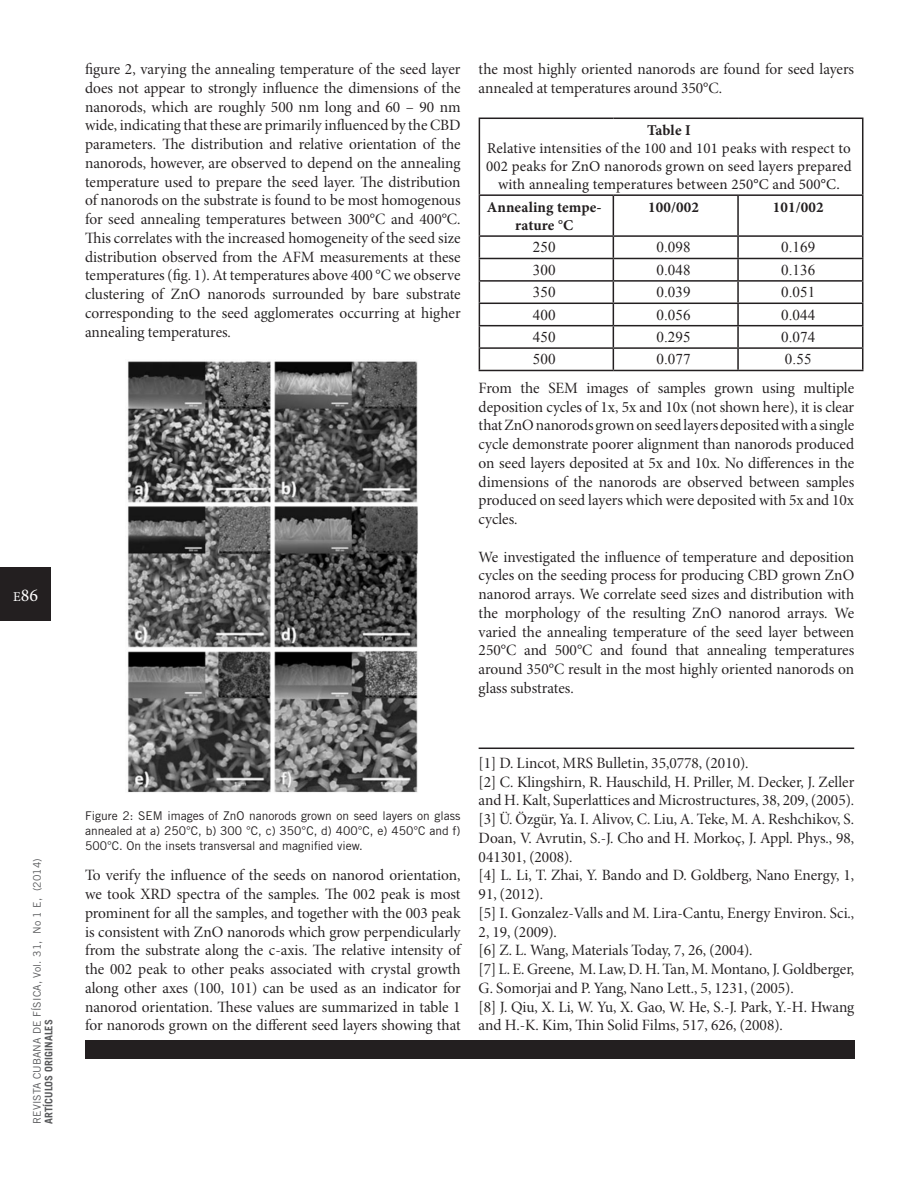
<style>
.page{position:relative;width:918px;height:1188px;background:#fff}
.page>*{position:absolute;margin:0;border:0;box-sizing:border-box;transform-origin:0 0}
.t1{font:18px "Minion Pro";color:#fff}
.TEXTO{font:15.75px/18.8px "Minion Pro Subh";color:#231f20}
.t2{font:15px/18px "Minion Pro";letter-spacing:.01em;color:#231f20;text-align:center}
.t3{font:15px "Times New Roman";letter-spacing:.01em;color:#231f20}
.t4{font:700 15px/18px "Minion Pro";letter-spacing:.01em;color:#231f20;text-align:center}
.PIE_DE_FOTO{font:12px/15px "Trade Gothic LT Std";color:#231f20;text-align:justify}
.t5{font:10.5px "Trade Gothic LT";letter-spacing:.01em;color:#57585a}
.t6{font:700 10.5px "Trade Gothic LT";letter-spacing:.01em;color:#57585a}
.s1{font-size:13.5px}
</style>
<div class="page">
<div style="left:0;top:567px;width:51px;height:54px;background:#231f20"></div>
<img style="left:127px;top:361px;width:291px;height:432px">
<hr style="left:479px;top:118px;width:134px;height:1px;background:#231f20">
<hr style="left:479px;top:119px;width:1px;height:75px;background:#231f20">
<hr style="left:613px;top:118px;width:125px;height:1px;background:#231f20">
<hr style="left:738px;top:118px;width:125px;height:1px;background:#231f20">
<hr style="left:862px;top:119px;width:1px;height:75px;background:#231f20">
<hr style="left:479px;top:194px;width:134px;height:2px;background:#231f20">
<hr style="left:479px;top:196px;width:1px;height:39px;background:#231f20">
<hr style="left:613px;top:194px;width:125px;height:2px;background:#231f20">
<hr style="left:613px;top:196px;width:1px;height:39px;background:#231f20">
<hr style="left:738px;top:194px;width:125px;height:2px;background:#231f20">
<hr style="left:737px;top:196px;width:2px;height:39px;background:#231f20">
<hr style="left:862px;top:196px;width:1px;height:39px;background:#231f20">
<hr style="left:479px;top:235px;width:134px;height:2px;background:#231f20">
<hr style="left:613px;top:235px;width:125px;height:2px;background:#231f20">
<hr style="left:738px;top:235px;width:125px;height:2px;background:#231f20">
<hr style="left:737px;top:237px;width:2px;height:21px;background:#231f20">
<hr style="left:479px;top:258px;width:134px;height:1px;background:#231f20">
<hr style="left:613px;top:258px;width:125px;height:1px;background:#231f20">
<hr style="left:738px;top:258px;width:125px;height:1px;background:#231f20">
<hr style="left:737px;top:259px;width:2px;height:21px;background:#231f20">
<hr style="left:479px;top:280px;width:134px;height:2px;background:#231f20">
<hr style="left:613px;top:280px;width:125px;height:2px;background:#231f20">
<hr style="left:738px;top:280px;width:125px;height:2px;background:#231f20">
<hr style="left:737px;top:282px;width:2px;height:21px;background:#231f20">
<hr style="left:479px;top:303px;width:134px;height:1px;background:#231f20">
<hr style="left:613px;top:303px;width:125px;height:1px;background:#231f20">
<hr style="left:738px;top:303px;width:125px;height:1px;background:#231f20">
<hr style="left:737px;top:304px;width:2px;height:21px;background:#231f20">
<hr style="left:479px;top:325px;width:134px;height:1px;background:#231f20">
<hr style="left:613px;top:325px;width:125px;height:1px;background:#231f20">
<hr style="left:738px;top:325px;width:125px;height:1px;background:#231f20">
<hr style="left:737px;top:326px;width:2px;height:21px;background:#231f20">
<hr style="left:479px;top:347px;width:134px;height:2px;background:#231f20">
<svg style="left:479px;top:237px;width:1px;height:133px"></svg>
<hr style="left:613px;top:347px;width:125px;height:2px;background:#231f20">
<svg style="left:613px;top:237px;width:1px;height:133px"></svg>
<hr style="left:738px;top:347px;width:125px;height:2px;background:#231f20">
<hr style="left:737px;top:349px;width:2px;height:21px;background:#231f20">
<svg style="left:862px;top:237px;width:1px;height:133px"></svg>
<hr style="left:479px;top:370px;width:134px;height:1px;background:#231f20">
<hr style="left:613px;top:370px;width:125px;height:1px;background:#231f20">
<hr style="left:738px;top:370px;width:125px;height:1px;background:#231f20">
<hr style="left:479px;top:748px;width:375px;height:1px;background:#231f20">
<div style="left:85px;top:1040px;width:769px;height:18px;background:#231f20"></div>
<p class="t1" style="left:13px;top:583px;width:26px"><span class="s1">E</span>86</p>
<p class="t5" style="left:31px;top:1124px;width:267px;rotate:-90deg">REVISTA CUBANA DE FÍSICA, Vol. 31, No 1 E, (2014)</p>
<p class="t6" style="left:42px;top:1124px;width:106px;rotate:-90deg">ARTÍCULOS ORIGINALES</p>
<p class="TEXTO" style="left:85px;top:60px;width:377px;text-align:justify">figure 2, varying the annealing temperature of the seed layer does not appear to strongly influence the dimensions of the nanorods, which are roughly 500 nm long and 60 – 90 nm wide, indicating that these are primarily influenced by the CBD parameters. The distribution and relative orientation of the nanorods, however, are observed to depend on the annealing temperature used to prepare the seed layer. The distribution of nanorods on the substrate is found to be most homogenous for seed annealing temperatures between 300°C and 400°C.<br>This correlates with the increased homogeneity of the seed size distribution observed from the AFM measurements at these temperatures (fig. 1). At temperatures above 400 °C we observe clustering of ZnO nanorods surrounded by bare substrate corresponding to the seed agglomerates occurring at higher annealing temperatures.</p>
<p class="TEXTO" style="left:479px;top:60px;width:377px">the most highly oriented nanorods are found for seed layers annealed at temperatures around 350°C.</p>
<p class="t4" style="left:647px;top:121px;width:45px">Table I</p>
<p class="t2" style="left:486px;top:139px;width:367px">Relative intensities of the 100 and 101 peaks with respect to<br>002 peaks for ZnO nanorods grown on seed layers prepared with annealing temperatures between 250°C and 500°C.</p>
<p class="t4" style="left:487px;top:198px;width:117px">Annealing tempe&shy;rature °C</p>
<p class="t4" style="left:648px;top:198px;width:52px">100/002</p>
<p class="t4" style="left:773px;top:198px;width:52px">101/002</p>
<p class="t3" style="left:533px;top:237px;width:24px">250</p>
<p class="t3" style="left:656px;top:237px;width:36px">0.098</p>
<p class="t3" style="left:781px;top:237px;width:36px">0.169</p>
<p class="t3" style="left:533px;top:259px;width:24px">300</p>
<p class="t3" style="left:656px;top:259px;width:36px">0.048</p>
<p class="t3" style="left:781px;top:259px;width:36px">0.136</p>
<p class="t3" style="left:533px;top:282px;width:24px">350</p>
<p class="t3" style="left:656px;top:282px;width:36px">0.039</p>
<p class="t3" style="left:781px;top:282px;width:36px">0.051</p>
<p class="t3" style="left:533px;top:304px;width:24px">400</p>
<p class="t3" style="left:656px;top:304px;width:36px">0.056</p>
<p class="t3" style="left:781px;top:304px;width:36px">0.044</p>
<p class="t3" style="left:533px;top:326px;width:24px">450</p>
<p class="t3" style="left:656px;top:326px;width:36px">0.295</p>
<p class="t3" style="left:781px;top:326px;width:36px">0.074</p>
<p class="t3" style="left:533px;top:349px;width:24px">500</p>
<p class="t3" style="left:656px;top:349px;width:36px">0.077</p>
<p class="t3" style="left:785px;top:349px;width:28px">0.55</p>
<p class="TEXTO" style="left:479px;top:379px;width:377px;text-align:justify">From the SEM images of samples grown using multiple deposition cycles of 1x, 5x and 10x (not shown here), it is clear that ZnO nanorods grown on seed layers deposited with a single cycle demonstrate poorer alignment than nanorods produced on seed layers deposited at 5x and 10x. No differences in the dimensions of the nanorods are observed between samples produced on seed layers which were deposited with 5x and 10x cycles.</p>
<p class="TEXTO" style="left:479px;top:548px;width:377px;text-align:justify">We investigated the influence of temperature and deposition cycles on the seeding process for producing CBD grown ZnO nanorod arrays. We correlate seed sizes and distribution with the morphology of the resulting ZnO nanorod arrays. We varied the annealing temperature of the seed layer between 250°C and 500°C and found that annealing temperatures around 350°C result in the most highly oriented nanorods on glass substrates.</p>
<p class="PIE_DE_FOTO" style="left:85px;top:808px;width:377px">Figure 2: SEM images of ZnO nanorods grown on seed layers on glass annealed at a) 250°C, b) 300 °C, c) 350°C, d) 400°C, e) 450°C and f)<br>500°C. On the insets transversal and magnified view.</p>
<p class="TEXTO" style="left:85px;top:866px;width:379px;text-align:justify">To verify the influence of the seeds on nanorod orientation, we took XRD spectra of the samples. The 002 peak is most prominent for all the samples, and together with the 003 peak is consistent with ZnO nanorods which grow perpendicularly from the substrate along the c-axis. The relative intensity of the 002 peak to other peaks associated with crystal growth along other axes (100, 101) can be used as an indicator for nanorod orientation. These values are summarized in table 1 for nanorods grown on the different seed layers showing that</p>
<p class="TEXTO" style="left:479px;top:754px;width:271px">[1] D. Lincot, MRS Bulletin, 35,0778, (2010).</p>
<p class="TEXTO" style="left:479px;top:773px;width:377px">[2] C. Klingshirn, R. Hauschild, H. Priller, M. Decker, J. Zeller and H. Kalt, Superlattices and Microstructures, 38, 209, (2005).</p>
<p class="TEXTO" style="left:479px;top:810px;width:377px;text-align:justify">[3] Ü. Özgür, Ya. I. Alivov, C. Liu, A. Teke, M. A. Reshchikov, S.<br>Doan, V. Avrutin, S.-J. Cho and H. Morkoç, J. Appl. Phys., 98, 041301, (2008).</p>
<p class="TEXTO" style="left:479px;top:866px;width:377px">[4] L. Li, T. Zhai, Y. Bando and D. Goldberg, Nano Energy, 1,<br>91, (2012).</p>
<p class="TEXTO" style="left:479px;top:904px;width:377px">[5] I. Gonzalez-Valls and M. Lira-Cantu, Energy Environ. Sci.,<br>2, 19, (2009).</p>
<p class="TEXTO" style="left:479px;top:941px;width:275px">[6] Z. L. Wang, Materials Today, 7, 26, (2004).</p>
<p class="TEXTO" style="left:479px;top:960px;width:377px">[7] L. E. Greene, M. Law, D. H. Tan, M. Montano, J. Goldberger,<br>G. Somorjai and P. Yang, Nano Lett., 5, 1231, (2005).</p>
<p class="TEXTO" style="left:479px;top:998px;width:377px">[8] J. Qiu, X. Li, W. Yu, X. Gao, W. He, S.-J. Park, Y.-H. Hwang and H.-K. Kim, Thin Solid Films, 517, 626, (2008).</p>
</div>
